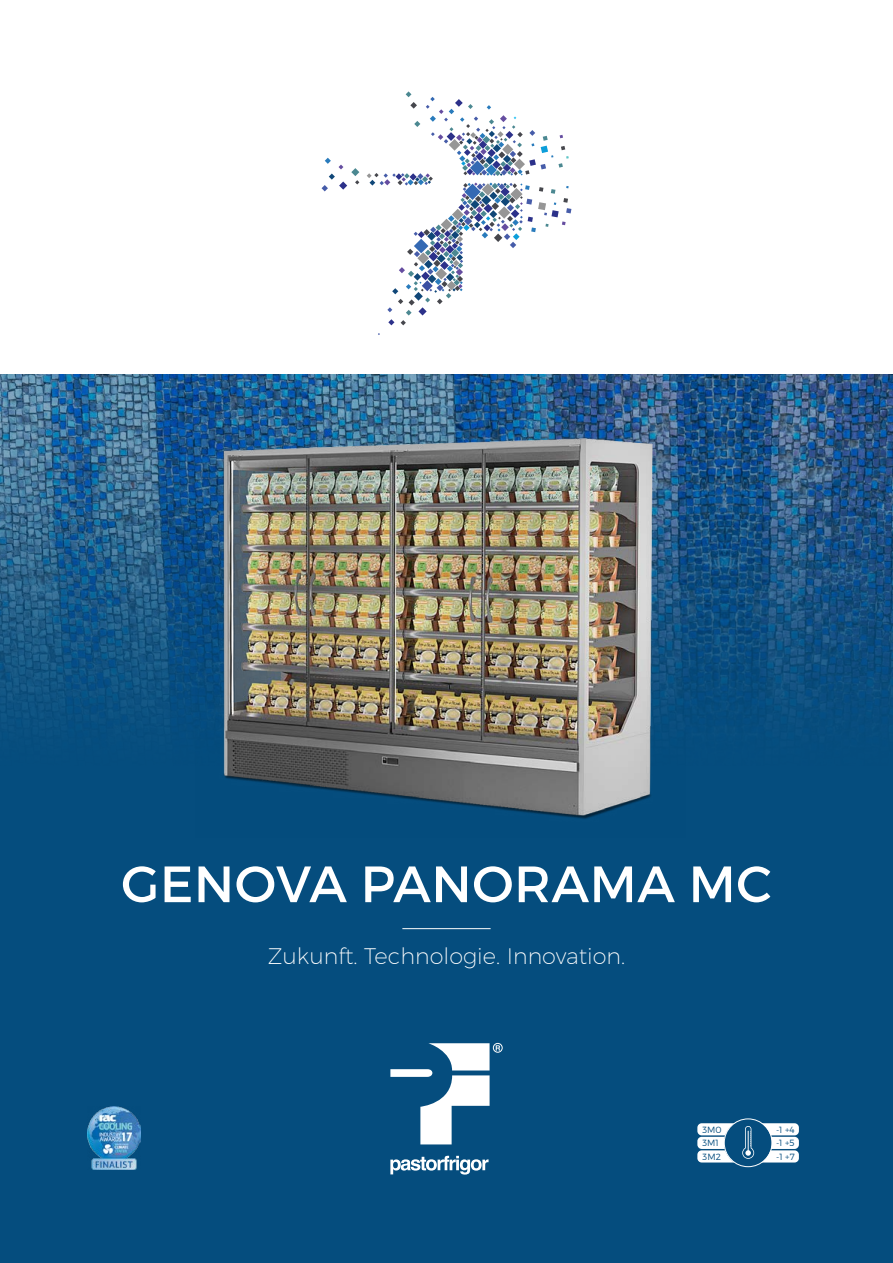
<style>
.page{position:relative;width:893px;height:1263px;background:#fff}
.page>*{position:absolute;margin:0;border:0;box-sizing:border-box;transform-origin:0 0}
.t1{font:51px "Montserrat";letter-spacing:.01em;color:#fff}
.t2{font:200 22.5px "Montserrat";color:#fff}
.t3{font:300 9px "Montserrat";color:#054d7e}
.t4{font:300 9px "Montserrat";color:#044d7f}
</style>
<div class="page">
<div style="left:0;top:375px;width:893px;height:888px;background:#054d7e"></div>
<img style="left:0;top:375px;width:893px;height:343px">
<svg style="left:322px;top:158px;width:37px;height:33px"></svg>
<svg style="left:367px;top:91px;width:204px;height:234px"></svg>
<svg style="left:390px;top:1043px;width:100px;height:101px"></svg>
<div style="left:493px;top:1043px;width:10px;height:9px;border:1px solid #fff;border-radius:50%"></div>
<svg style="left:496px;top:1045px;width:4px;height:5px"></svg>
<svg style="left:390px;top:1156px;width:99px;height:18px"></svg>
<hr style="left:402px;top:928px;width:89px;height:1px;background:#fff">
<svg style="left:697px;top:1118px;width:102px;height:49px"></svg>
<img style="left:87px;top:1106px;width:54px;height:63px">
<img style="left:196px;top:420px;width:489px;height:399px">
<h1 class="t1" style="left:121px;top:853px;width:652px">GENOVA PANORAMA MC</h1>
<p class="t2" style="left:268px;top:942px;width:359px">Zukunft. Technologie. Innovation.</p>
<p class="t3" style="left:702px;top:1124px;width:21px">3M0</p>
<p class="t3" style="left:776px;top:1124px;width:20px">-1 +4</p>
<p class="t4" style="left:702px;top:1138px;width:18px">3M1</p>
<p class="t3" style="left:776px;top:1138px;width:20px">-1 +5</p>
<p class="t3" style="left:703px;top:1151px;width:20px">3M2</p>
<p class="t3" style="left:776px;top:1151px;width:20px">-1 +7</p>
</div>
